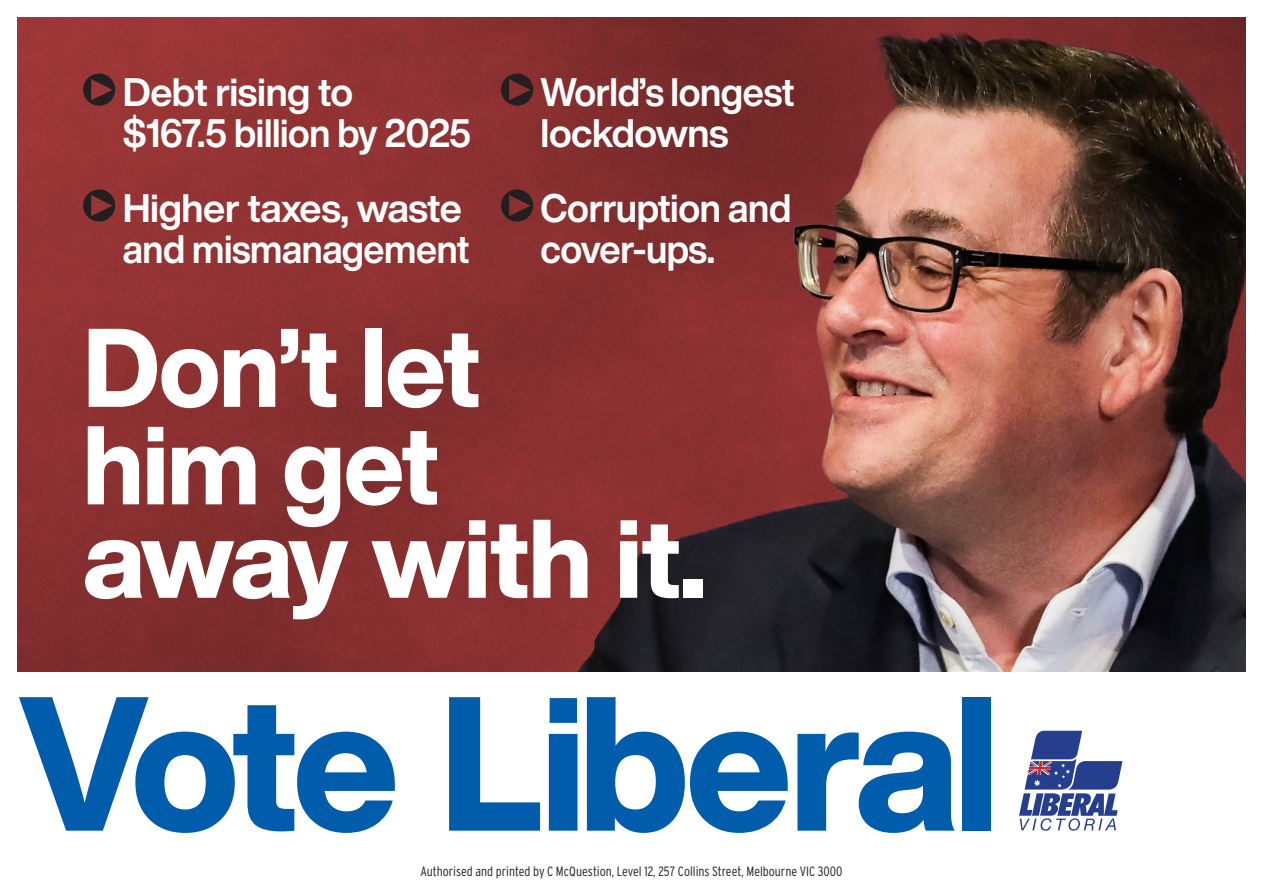
<style>
.page{position:relative;width:1263px;height:893px;background:#fff}
.page>*{position:absolute;margin:0;border:0;box-sizing:border-box;transform-origin:0 0}
.t1{font:800 187.5px "Helvetica Now Display";letter-spacing:-.03em;color:#015dac}
.t2{font:800 109.65px/95.4px "Helvetica Now Display";letter-spacing:-.01em;color:#fff;scale:.95 1}
.t3{font:700 39px/41.2px "Helvetica Now Display";letter-spacing:-.01em;color:#fff}
.t4{font:700 39px/41.2px "Helvetica Now Display";letter-spacing:-.01em;color:#fff;scale:.96 1}
.t5{font:300 condensed 13.5px "Interstate";color:#231f20}
</style>
<div class="page">
<img style="left:17px;top:17px;width:1229px;height:655px">
<svg style="left:501px;top:74px;width:32px;height:32px"></svg>
<svg style="left:501px;top:189px;width:32px;height:33px"></svg>
<svg style="left:83px;top:74px;width:32px;height:32px"></svg>
<svg style="left:83px;top:189px;width:32px;height:33px"></svg>
<svg style="left:1019px;top:730px;width:103px;height:101px"></svg>
<h3 class="t3" style="left:123px;top:71px;width:350px">Debt rising to<br>$167.5 billion by 2025</h3>
<h3 class="t3" style="left:123px;top:187px;width:348px">Higher taxes, waste and mismanagement</h3>
<h3 class="t4" style="left:540px;top:71px;width:266px">World’s longest lockdowns</h3>
<h3 class="t4" style="left:540px;top:187px;width:263px">Corruption and cover-ups.</h3>
<h2 class="t2" style="left:83px;top:320px;width:658px">Don’t let<br>him get away with it.</h2>
<h1 class="t1" style="left:19px;top:634px;width:982px">Vote Liberal</h1>
<p class="t5" style="left:420px;top:863px;width:424px">Authorised and printed by C McQuestion, Level 12, 257 Collins Street, Melbourne VIC 3000</p>
</div>
